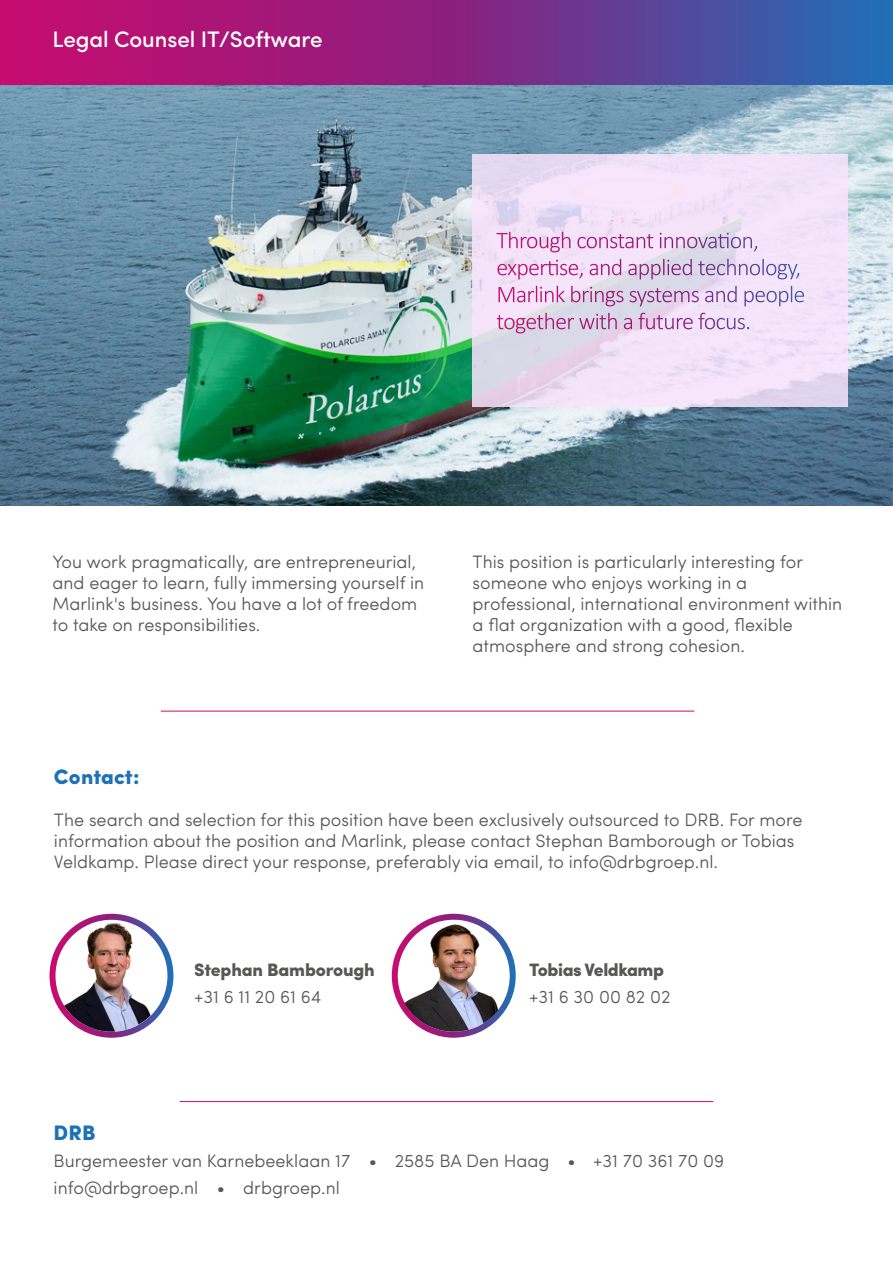
<style>
.page{position:relative;width:893px;height:1263px;background:#fff}
.page>*{position:absolute;margin:0;border:0;box-sizing:border-box;transform-origin:0 0}
.t1{font:500 22.5px "Sofia Pro";letter-spacing:-.005em;color:#fff}
.t2{font:900 21px "Sofia Pro";letter-spacing:.005em;color:#1d71b8}
.t3{font:300 18px/21px "Sofia Pro";color:#575756}
.t4{font:900 18px "Sofia Pro";letter-spacing:-.015em;color:#575756}
</style>
<div class="page">
<svg style="left:0;top:0;width:893px;height:85px;background:#7f2e88"></svg>
<img style="left:0;top:85px;width:893px;height:420px">
<div style="left:472px;top:155px;width:376px;height:252px;background:#f9e4fd;opacity:.86"></div>
<svg style="left:496px;top:232px;width:74px;height:20px"></svg>
<svg style="left:577px;top:234px;width:76px;height:14px"></svg>
<svg style="left:660px;top:233px;width:97px;height:18px;background:#d2bddc"></svg>
<svg style="left:497px;top:260px;width:86px;height:19px;background:#e6b8dd"></svg>
<svg style="left:590px;top:259px;width:31px;height:16px"></svg>
<svg style="left:628px;top:259px;width:64px;height:20px"></svg>
<svg style="left:698px;top:259px;width:101px;height:20px;background:#cfc1e2"></svg>
<svg style="left:498px;top:286px;width:67px;height:16px"></svg>
<svg style="left:571px;top:286px;width:52px;height:20px"></svg>
<svg style="left:629px;top:288px;width:70px;height:18px"></svg>
<svg style="left:705px;top:286px;width:32px;height:16px"></svg>
<svg style="left:744px;top:286px;width:60px;height:20px"></svg>
<svg style="left:497px;top:313px;width:120px;height:20px;background:#d4b4d2"></svg>
<svg style="left:624px;top:318px;width:8px;height:11px"></svg>
<svg style="left:638px;top:313px;width:111px;height:16px;background:#d9bade"></svg>
<hr style="left:180px;top:1101px;width:533px;height:1px;background:#c70c6f">
<hr style="left:161px;top:711px;width:533px;height:1px;background:#c70c6f">
<svg style="left:50px;top:914px;width:123px;height:124px"></svg>
<svg style="left:392px;top:914px;width:124px;height:124px"></svg>
<img style="left:397px;top:920px;width:110px;height:112px">
<img style="left:55px;top:920px;width:112px;height:112px;border-radius:50%">
<p class="t1" style="left:52px;top:30px;width:272px">Legal Counsel IT/Software</p>
<p class="t3" style="left:52px;top:553px;width:373px">You work pragmatically, are entrepreneurial, and eager to learn, fully immersing yourself in Marlink's business. You have a lot of freedom to take on responsibilities.</p>
<p class="t3" style="left:472px;top:553px;width:371px">This position is particularly interesting for someone who enjoys working in a professional, international environment within a flat organization with a good, flexible atmosphere and strong cohesion.</p>
<p class="t2" style="left:54px;top:768px;width:87px">Contact:</p>
<p class="t3" style="left:54px;top:811px;width:750px">The search and selection for this position have been exclusively outsourced to DRB. For more information about the position and Marlink, please contact Stephan Bamborough or Tobias<br>Veldkamp. Please direct your response, preferably via email, to info@drbgroep.nl.</p>
<p class="t4" style="left:194px;top:963px;width:182px">Stephan Bamborough</p>
<p class="t3" style="left:194px;top:988px;width:129px">+31 6 11 20 61 64</p>
<p class="t4" style="left:529px;top:963px;width:136px">Tobias Veldkamp</p>
<p class="t3" style="left:529px;top:988px;width:143px">+31 6 30 00 82 02</p>
<p class="t2" style="left:54px;top:1124px;width:43px">DRB</p>
<p class="t3" style="left:54px;top:1149px;width:672px;line-height:27px">Burgemeester van Karnebeeklaan 17 • 2585 BA Den Haag • +31 70 361 70 09 info@drbgroep.nl • drbgroep.nl</p>
</div>
